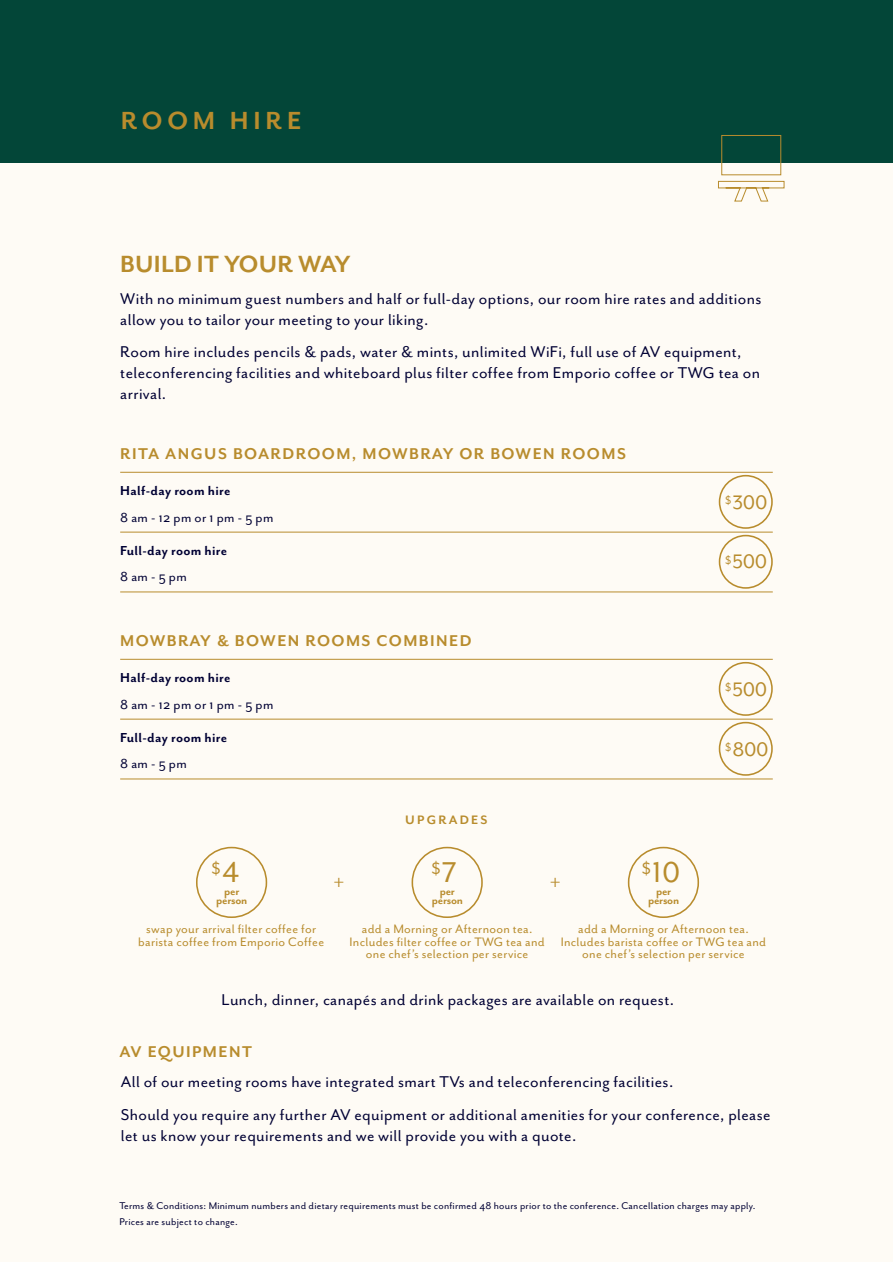
<style>
.page{position:relative;width:893px;height:1263px;background:#fff}
.page>*{position:absolute;margin:0;border:0;box-sizing:border-box;transform-origin:0 0}
.Section_headers{font:33px "Mr Eaves Mod OT";color:#b88c2d}
.Section_headers-2{font:700 28.5px "Mr Eaves San OT";letter-spacing:.17em;color:#b88c2d}
.Section_headers-3{font:700 27px "Mr Eaves San OT";letter-spacing:.01em;color:#b88c2d}
.Section_headers-4{font:22.5px "Mr Eaves Mod OT";letter-spacing:-.01em;color:#b88c2d}
.Section_headers-5{font:19.2px "Mr Eaves Mod OT";color:#b88c2d}
.t1{font:18.75px "Minion Pro";color:#b88c2d}
.Section_headers-6{font:18px/21px "Mr Eaves San OT";letter-spacing:.02em;color:#003}
.Section_headers-7{font:700 18px "Mr Eaves San OT";letter-spacing:.08em;color:#b88c2d}
.Section_headers-8{font:700 15px "Mr Eaves San OT";letter-spacing:.02em;color:#003}
.Section_headers-9{font:15px "Mr Eaves San OT";letter-spacing:.02em;color:#003}
.Section_headers-10{font:14.1px/12.6px "Mr Eaves San OT";letter-spacing:.02em;color:#b88c2d;text-align:center}
.Section_headers-11{font:700 14.1px "Mr Eaves San OT";letter-spacing:.16em;color:#b88c2d}
.Section_headers-12{font:700 12.75px/9.4px "Mr Eaves San OT";letter-spacing:-.02em;color:#b88c2d;text-align:center}
.Section_headers-13{font:11.25px/16.5px "Mr Eaves San OT";letter-spacing:.02em;color:#003}
.s1{font-size:33px}
</style>
<div class="page">
<div style="left:0;top:0;width:893px;height:1262px;background:#fefbf5"></div>
<div style="left:0;top:0;width:893px;height:162px;background:#034638"></div>
<hr style="left:120px;top:472px;width:653px;height:1px;background:#b88c2d">
<hr style="left:120px;top:532px;width:653px;height:1px;background:#b88c2d">
<hr style="left:120px;top:592px;width:653px;height:1px;background:#b88c2d">
<hr style="left:120px;top:659px;width:653px;height:1px;background:#b88c2d">
<hr style="left:120px;top:719px;width:653px;height:1px;background:#b88c2d">
<hr style="left:120px;top:779px;width:653px;height:1px;background:#b88c2d">
<svg style="left:718px;top:135px;width:67px;height:67px"></svg>
<div style="left:719px;top:475px;width:54px;height:54px;border:2px solid #b88c2d;border-radius:50%"></div>
<div style="left:719px;top:662px;width:54px;height:54px;border:2px solid #b88c2d;border-radius:50%"></div>
<div style="left:719px;top:535px;width:54px;height:54px;border:2px solid #b88c2d;border-radius:50%"></div>
<div style="left:719px;top:722px;width:54px;height:54px;border:2px solid #b88c2d;border-radius:50%"></div>
<div style="left:196px;top:847px;width:71px;height:71px;border:2px solid #b88c2d;border-radius:50%"></div>
<div style="left:412px;top:847px;width:71px;height:71px;border:2px solid #b88c2d;border-radius:50%"></div>
<div style="left:628px;top:847px;width:71px;height:71px;border:2px solid #b88c2d;border-radius:50%"></div>
<p class="Section_headers-2" style="left:121px;top:105px;width:182px">ROOM HIRE</p>
<p class="Section_headers-3" style="left:120px;top:249px;width:232px">BUILD IT YOUR WAY</p>
<p class="Section_headers-6" style="left:120px;top:288px;width:643px">With no minimum guest numbers and half or full-day options, our room hire rates and additions allow you to tailor your meeting to your liking.</p>
<p class="Section_headers-6" style="left:120px;top:342px;width:641px">Room hire includes pencils &amp; pads, water &amp; mints, unlimited WiFi, full use of AV equipment, teleconferencing facilities and whiteboard plus filter coffee from Emporio coffee or TWG tea on arrival.</p>
<p class="Section_headers-7" style="left:120px;top:444px;width:507px">RITA ANGUS BOARDROOM, MOWBRAY OR BOWEN ROOMS</p>
<p class="Section_headers-8" style="left:120px;top:483px;width:112px">Half-day room hire</p>
<p class="Section_headers-9" style="left:120px;top:509px;width:155px">8 am - 12 pm or 1 pm - 5 pm</p>
<p class="Section_headers-8" style="left:120px;top:543px;width:109px">Full-day room hire</p>
<p class="Section_headers-9" style="left:120px;top:569px;width:68px">8 am - 5 pm</p>
<p class="Section_headers-7" style="left:120px;top:631px;width:353px">MOWBRAY &amp; BOWEN ROOMS COMBINED</p>
<p class="Section_headers-8" style="left:120px;top:670px;width:112px">Half-day room hire</p>
<p class="Section_headers-9" style="left:120px;top:696px;width:155px">8 am - 12 pm or 1 pm - 5 pm</p>
<p class="Section_headers-8" style="left:120px;top:730px;width:109px">Full-day room hire</p>
<p class="Section_headers-9" style="left:120px;top:756px;width:68px">8 am - 5 pm</p>
<p class="Section_headers-5" style="left:211px;top:858px;width:29px">$<span class="s1">4</span></p>
<p class="Section_headers-12" style="left:216px;top:886px;width:33px">per person</p>
<p class="Section_headers-11" style="left:405px;top:812px;width:84px">UPGRADES</p>
<p class="Section_headers-5" style="left:431px;top:858px;width:27px">$<span class="s1">7</span></p>
<p class="t1" style="left:334px;top:869px;width:12px">+</p>
<p class="t1" style="left:550px;top:869px;width:12px">+</p>
<p class="Section_headers-12" style="left:432px;top:886px;width:33px">per person</p>
<p class="Section_headers" style="left:642px;top:855px;width:40px"><sup>$</sup>10</p>
<p class="Section_headers-12" style="left:648px;top:886px;width:33px">per person</p>
<p class="Section_headers-4" style="left:725px;top:490px;width:44px"><sup>$</sup>300</p>
<p class="Section_headers-4" style="left:725px;top:550px;width:44px"><sup>$</sup>500</p>
<p class="Section_headers-4" style="left:725px;top:677px;width:44px"><sup>$</sup>500</p>
<p class="Section_headers-4" style="left:725px;top:737px;width:45px"><sup>$</sup>800</p>
<p class="Section_headers-10" style="left:138px;top:923px;width:187px">swap your arrival filter coffee for barista coffee from Emporio Coffee</p>
<p class="Section_headers-10" style="left:350px;top:923px;width:197px">add a Morning or Afternoon tea.<br>Includes filter coffee or TWG tea and one chef’s selection per service</p>
<p class="Section_headers-10" style="left:561px;top:923px;width:207px">add a Morning or Afternoon tea.<br>Includes barista coffee or TWG tea and one chef’s selection per service</p>
<p class="Section_headers-6" style="left:222px;top:989px;width:454px">Lunch, dinner, canapés and drink packages are available on request.</p>
<p class="Section_headers-7" style="left:120px;top:1042px;width:134px">AV EQUIPMENT</p>
<p class="Section_headers-6" style="left:121px;top:1072px;width:554px">All of our meeting rooms have integrated smart TVs and teleconferencing facilities.</p>
<p class="Section_headers-6" style="left:121px;top:1104px;width:651px">Should you require any further AV equipment or additional amenities for your conference, please let us know your requirements and we will provide you with a quote.</p>
<p class="Section_headers-13" style="left:120px;top:1197px;width:637px">Terms &amp; Conditions: Minimum numbers and dietary requirements must be confirmed 48 hours prior to the conference. Cancellation charges may apply.<br>Prices are subject to change.</p>
</div>
